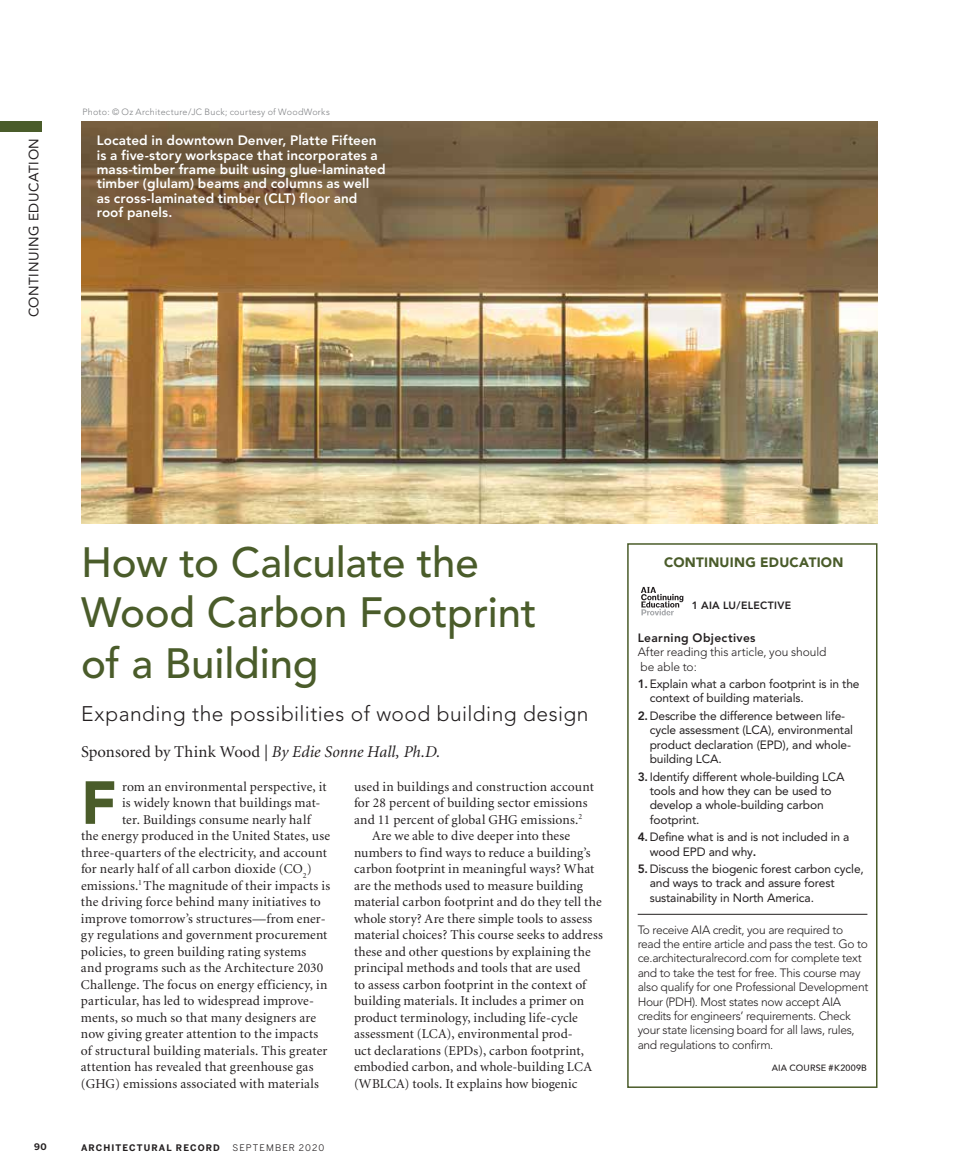
<style>
.page{position:relative;width:972px;height:1175px;background:#fff}
.page>*{position:absolute;margin:0;border:0;box-sizing:border-box;transform-origin:0 0}
.t1{font:900 60.15px "Avenir";color:#4a5c2a}
.t2{font:500 42px/50.4px "Avenir";letter-spacing:-.005em;color:#4a5c2a}
.t3{font:300 21px "Avenir";letter-spacing:.02em;color:#231f20}
.t4{font:16.5px "Minion";letter-spacing:.005em;color:#231f20}
.t5{font:13.5px "Minion";letter-spacing:.01em;color:#231f20}
.t6{font:800 13.5px/14.4px "Avenir";letter-spacing:.005em;color:#fff}
.t7{font:13.5px "Avenir";letter-spacing:.04em;color:#231f20}
.t8{font:900 13.5px "Avenir";letter-spacing:.02em;color:#4a5c2a}
.t9{font:12px/14.4px "Avenir";letter-spacing:-.01em;color:#231f20}
.t10{font:300 12px/14.4px "Avenir";letter-spacing:-.025em;color:#231f20}
.t11{font:300 12px/14.4px "Avenir";letter-spacing:-.005em;color:#231f20}
.t12{font:800 12px "Avenir";letter-spacing:.03em;color:#231f20}
.t13{font:800 10.5px "Avenir";letter-spacing:.025em;color:#231f20}
.t14{font:300 9px "Avenir";letter-spacing:.025em;color:#808285}
.t15{font:700 9px "Benton Sans";letter-spacing:.12em;color:#231f20}
.t16{font:500 9px "Avenir";letter-spacing:.015em;color:#231f20}
.t17{font:9px "Benton Sans";letter-spacing:.12em;color:#231f20}
.s1{font-style:italic}
.s2{font-weight:800}
</style>
<div class="page">
<div style="left:0;top:122px;width:42px;height:10px;background:#4a5c2a"></div>
<svg style="left:641px;top:587px;width:42px;height:28px"></svg>
<hr style="left:638px;top:914px;width:229px;height:1px;background:#231f20">
<div style="left:627px;top:543px;width:251px;height:545px;border:2px solid #4a5c2a"></div>
<img style="left:81px;top:122px;width:797px;height:401px">
<p class="t7" style="left:26px;top:317px;width:181px;rotate:-90deg">CONTINUING EDUCATION</p>
<p class="t14" style="left:82px;top:107px;width:249px">Photo: © Oz Architecture/JC Buck; courtesy of WoodWorks</p>
<p class="t6" style="left:97px;top:133px;width:290px">Located in downtown Denver, Platte Fifteen is a five-story workspace that incorporates a mass-timber frame built using glue-laminated timber (glulam) beams and columns as well as cross-laminated timber (CLT) floor and roof panels.</p>
<h2 class="t2" style="left:81px;top:538px;width:457px">How to Calculate the<br>Wood Carbon Footprint of a Building</h2>
<h3 class="t3" style="left:81px;top:701px;width:509px">Expanding the possibilities of wood building design</h3>
<p class="t4" style="left:81px;top:744px;width:361px">Sponsored by Think Wood | <span class="s1">By Edie Sonne Hall, Ph.D.</span></p>
<h1 class="t1" style="left:81px;top:766px;width:37px">F</h1>
<p class="t5" style="left:122px;top:780px;width:206px">rom an environmental perspective, it</p>
<p class="t5" style="left:122px;top:796px;width:200px">is widely known that buildings mat-</p>
<p class="t5" style="left:122px;top:813px;width:190px">ter. Buildings consume nearly half</p>
<p class="t5" style="left:81px;top:829px;width:251px">the energy produced in the United States, use</p>
<p class="t5" style="left:81px;top:846px;width:248px">three-quarters of the electricity, and account</p>
<p class="t5" style="left:81px;top:862px;width:232px">for nearly half of all carbon dioxide (CO<sub>2</sub>)</p>
<p class="t5" style="left:81px;top:879px;width:251px">emissions.<sup>1</sup> The magnitude of their impacts is</p>
<p class="t5" style="left:81px;top:895px;width:241px">the driving force behind many initiatives to</p>
<p class="t5" style="left:81px;top:912px;width:246px">improve tomorrow’s structures—from ener-</p>
<p class="t5" style="left:81px;top:928px;width:248px">gy regulations and government procurement</p>
<p class="t5" style="left:81px;top:945px;width:227px">policies, to green building rating systems</p>
<p class="t5" style="left:81px;top:961px;width:244px">and programs such as the Architecture 2030</p>
<p class="t5" style="left:81px;top:978px;width:248px">Challenge. The focus on energy efficiency, in</p>
<p class="t5" style="left:81px;top:994px;width:235px">particular, has led to widespread improve-</p>
<p class="t5" style="left:81px;top:1011px;width:237px">ments, so much so that many designers are</p>
<p class="t5" style="left:81px;top:1027px;width:239px">now giving greater attention to the impacts</p>
<p class="t5" style="left:81px;top:1044px;width:248px">of structural building materials. This greater</p>
<p class="t5" style="left:81px;top:1060px;width:234px">attention has revealed that greenhouse gas</p>
<p class="t5" style="left:81px;top:1077px;width:240px">(GHG) emissions associated with materials</p>
<p class="t15" style="left:34px;top:1141px;width:14px">90</p>
<p class="t15" style="left:81px;top:1141px;width:140px">ARCHITECTURAL RECORD</p>
<p class="t17" style="left:233px;top:1141px;width:93px">SEPTEMBER 2020</p>
<p class="t5" style="left:354px;top:780px;width:242px">used in buildings and construction account</p>
<p class="t5" style="left:354px;top:796px;width:235px">for 28 percent of building sector emissions</p>
<p class="t5" style="left:354px;top:813px;width:230px">and 11 percent of global GHG emissions.<sup>2</sup></p>
<p class="t5" style="left:372px;top:829px;width:200px">Are we able to dive deeper into these</p>
<p class="t5" style="left:354px;top:846px;width:238px">numbers to find ways to reduce a building’s</p>
<p class="t5" style="left:354px;top:862px;width:242px">carbon footprint in meaningful ways? What</p>
<p class="t5" style="left:354px;top:879px;width:230px">are the methods used to measure building</p>
<p class="t5" style="left:354px;top:895px;width:249px">material carbon footprint and do they tell the</p>
<p class="t5" style="left:354px;top:912px;width:240px">whole story? Are there simple tools to assess</p>
<p class="t5" style="left:354px;top:928px;width:250px">material choices? This course seeks to address</p>
<p class="t5" style="left:354px;top:945px;width:238px">these and other questions by explaining the</p>
<p class="t5" style="left:354px;top:961px;width:228px">principal methods and tools that are used</p>
<p class="t5" style="left:354px;top:978px;width:234px">to assess carbon footprint in the context of</p>
<p class="t5" style="left:354px;top:994px;width:232px">building materials. It includes a primer on</p>
<p class="t5" style="left:354px;top:1011px;width:225px">product terminology, including life-cycle</p>
<p class="t5" style="left:354px;top:1027px;width:220px">assessment (LCA), environmental prod-</p>
<p class="t5" style="left:354px;top:1043px;width:231px">uct declarations (EPDs), carbon footprint,</p>
<p class="t5" style="left:354px;top:1060px;width:240px">embodied carbon, and whole-building LCA</p>
<p class="t5" style="left:354px;top:1076px;width:225px">(WBLCA) tools. It explains how biogenic</p>
<p class="t8" style="left:664px;top:554px;width:181px">CONTINUING EDUCATION</p>
<p class="t13" style="left:692px;top:599px;width:101px">1 AIA LU/ELECTIVE</p>
<p class="t12" style="left:638px;top:630px;width:119px">Learning Objectives</p>
<p class="t11" style="left:638px;top:645px;width:190px">After reading this article, you should be able to:</p>
<p class="t9" style="left:650px;top:677px;width:211px;text-indent:-12px"><span class="s2">1.</span>Explain what a carbon footprint is in the context of building materials.</p>
<p class="t9" style="left:650px;top:708px;width:205px;text-indent:-12px"><span class="s2">2.</span>Describe the difference between life&shy;cycle assessment (LCA), environmental product declaration (EPD), and whole&shy;building LCA.</p>
<p class="t9" style="left:650px;top:769px;width:197px;text-indent:-12px"><span class="s2">3.</span>Identify different whole-building LCA tools and how they can be used to develop a whole-building carbon footprint.</p>
<p class="t9" style="left:650px;top:830px;width:201px;text-indent:-12px"><span class="s2">4.</span>Define what is and is not included in a wood EPD and why<span class="s2">.</span></p>
<p class="t9" style="left:650px;top:861px;width:216px;text-indent:-12px"><span class="s2">5.</span>Discuss the biogenic forest carbon cycle, and ways to track and assure forest sustainability in North America.</p>
<p class="t10" style="left:638px;top:922px;width:232px">To receive AIA credit, you are required to read the entire article and pass the test. Go to ce.architecturalrecord.com for complete text and to take the test for free. This course may also qualify for one Professional Development Hour (PDH). Most states now accept AIA credits for engineers’ requirements. Check your state licensing board for all laws, rules, and regulations to confirm.</p>
<p class="t16" style="left:772px;top:1062px;width:97px">AIA COURSE #K2009B</p>
</div>
